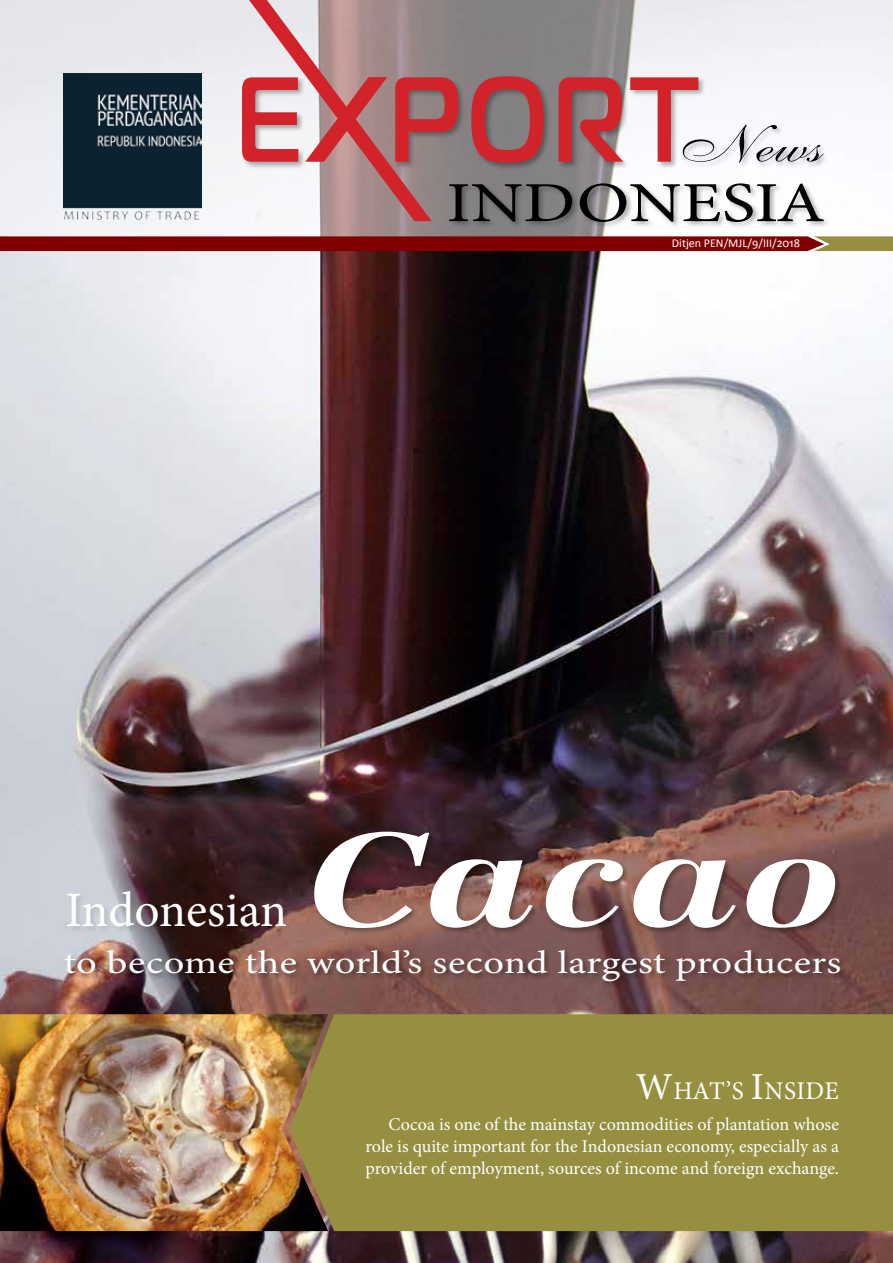
<style>
.page{position:relative;width:893px;height:1263px;background:#fff}
.page>*{position:absolute;margin:0;border:0;box-sizing:border-box;transform-origin:0 0}
.t1{font:italic 700 139.05px "Antiqua";letter-spacing:.01em;color:#fff;scale:1.25 1}
.t2{font:700 120.45px "Magistral C";color:#d2232a;scale:.83 1}
.t3{font:56.7px "Minion Pro";color:#000;scale:1.25 1}
.t4{font:52.35px "Allegro";color:#000;scale:1.25 1}
.t5{font:49.5px "Minion Pro";letter-spacing:-.005em;color:#fff}
.t6{font:32.4px "Minion Pro";letter-spacing:.005em;color:#fff;scale:1.25 1}
.t7{font:25.5px "Minion Pro";letter-spacing:.01em;color:#fff}
.t8{font:18px/21.6px "Minion Pro";letter-spacing:-.005em;color:#fff;text-align:justify}
.t9{font:12px "Calibri";color:#fff}
.s1{font-size:38.25px}
</style>
<div class="page">
<img style="left:0;top:251px;width:893px;height:1012px">
<svg style="left:0;top:0;width:893px;height:236px;fill:#edeef3"></svg>
<div style="left:394px;top:75px;width:312px;height:95px;background:#000;opacity:.31"></div>
<div style="left:681px;top:124px;width:149px;height:46px;background:#000;opacity:.3"></div>
<div style="left:241px;top:76px;width:65px;height:94px;background:#000;opacity:.31"></div>
<svg style="left:249px;top:0;width:183px;height:221px"></svg>
<div style="left:448px;top:182px;width:383px;height:47px;background:#000;opacity:.31"></div>
<svg style="left:0;top:236px;width:893px;height:15px;background:#84120c"></svg>
<div style="left:328px;top:1014px;width:565px;height:217px;background:#968f40"></div>
<img style="left:0;top:1014px;width:328px;height:217px">
<div style="left:312px;top:830px;width:531px;height:105px;background:#000;opacity:.35"></div>
<div style="left:63px;top:948px;width:784px;height:40px;background:#000;opacity:.35"></div>
<div style="left:66px;top:889px;width:228px;height:45px;background:#000;opacity:.12"></div>
<img style="left:64px;top:73px;width:138px;height:148px">
<h2 class="t2" style="left:236px;top:48px;width:557px">E PORT</h2>
<h3 class="t4" style="left:672px;top:113px;width:114px">News</h3>
<h3 class="t3" style="left:446px;top:165px;width:304px">INDONESIA</h3>
<p class="t9" style="left:672px;top:236px;width:130px">Ditjen PEN/MJL/9/III/2018</p>
<h1 class="t1" style="left:304px;top:803px;width:432px">Cacao</h1>
<h3 class="t6" style="left:64px;top:940px;width:624px">to become the world’s second largest producers</h3>
<h3 class="t5" style="left:66px;top:877px;width:223px">Indonesian</h3>
<h3 class="t7" style="left:636px;top:1074px;width:205px"><span class="s1">W</span>HAT’S <span class="s1">I</span>NSIDE</h3>
<p class="t8" style="left:366px;top:1114px;width:475px;text-indent:23px">Cocoa is one of the mainstay commodities of plantation whose role is quite important for the Indonesian economy, especially as a provider of employment, sources of income and foreign exchange.</p>
</div>
